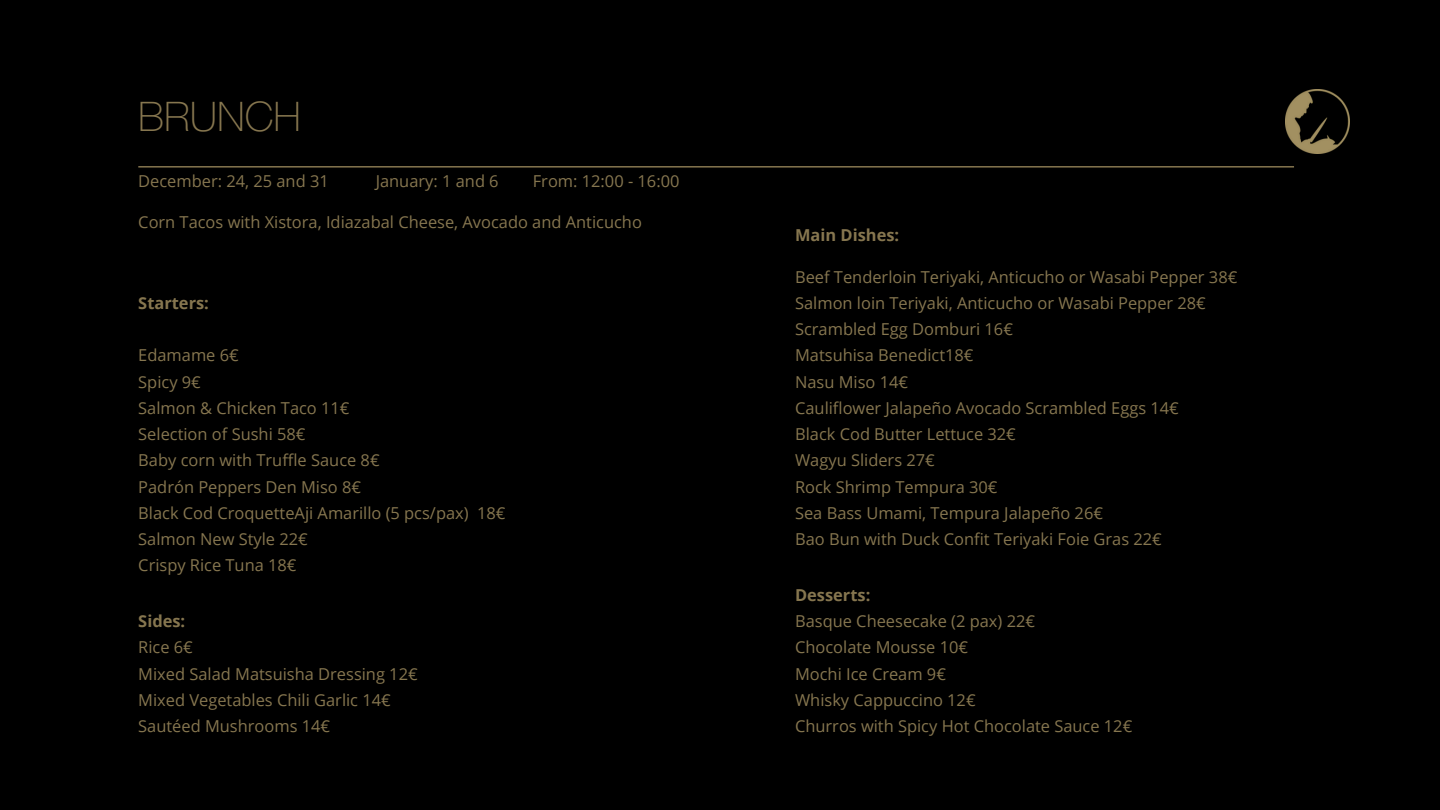
<style>
.page{position:relative;width:1440px;height:810px;background:#000}
.page>*{position:absolute;margin:0;border:0;box-sizing:border-box;transform-origin:0 0}
.t1{font:100 40.8px "Helvetica Neue";color:#86764f}
.t2{font:16.4px "Open Sans";color:#86764f}
.t3{font:700 16.4px "Open Sans";color:#86764f}
</style>
<div class="page">
<hr style="left:138px;top:166px;width:1156px;height:2px;background:#86764f">
<img style="left:1286px;top:90px;width:64px;height:63px">
<p class="t1" style="left:138px;top:102px;width:164px">BRUNCH</p>
<p class="t2" style="left:138px;top:169px;width:192px">December: 24, 25 and 31</p>
<p class="t2" style="left:376px;top:169px;width:124px">January: 1 and 6</p>
<p class="t2" style="left:533px;top:169px;width:148px">From: 12:00 - 16:00</p>
<p class="t2" style="left:138px;top:210px;width:505px">Corn Tacos with Xistora, Idiazabal Cheese, Avocado and Anticucho</p>
<p class="t3" style="left:138px;top:291px;width:72px">Starters:</p>
<p class="t2" style="left:138px;top:344px;width:102px">Edamame 6€</p>
<p class="t2" style="left:138px;top:370px;width:64px">Spicy 9€</p>
<p class="t2" style="left:138px;top:396px;width:213px">Salmon &amp; Chicken Taco 11€</p>
<p class="t2" style="left:138px;top:423px;width:169px">Selection of Sushi 58€</p>
<p class="t2" style="left:138px;top:449px;width:243px">Baby corn with Truffle Sauce 8€</p>
<p class="t2" style="left:138px;top:475px;width:224px">Padrón Peppers Den Miso 8€</p>
<p class="t2" style="left:138px;top:501px;width:369px">Black Cod CroquetteAji Amarillo (5 pcs/pax) 18€</p>
<p class="t2" style="left:138px;top:528px;width:171px">Salmon New Style 22€</p>
<p class="t2" style="left:138px;top:554px;width:160px">Crispy Rice Tuna 18€</p>
<p class="t3" style="left:138px;top:610px;width:48px">Sides:</p>
<p class="t2" style="left:138px;top:636px;width:56px">Rice 6€</p>
<p class="t2" style="left:138px;top:662px;width:281px">Mixed Salad Matsuisha Dressing 12€</p>
<p class="t2" style="left:138px;top:688px;width:254px">Mixed Vegetables Chili Garlic 14€</p>
<p class="t2" style="left:138px;top:715px;width:193px">Sautéed Mushrooms 14€</p>
<p class="t3" style="left:795px;top:224px;width:106px">Main Dishes:</p>
<p class="t2" style="left:795px;top:265px;width:444px">Beef Tenderloin Teriyaki, Anticucho or Wasabi Pepper 38€</p>
<p class="t2" style="left:795px;top:291px;width:412px">Salmon loin Teriyaki, Anticucho or Wasabi Pepper 28€</p>
<p class="t2" style="left:795px;top:318px;width:219px">Scrambled Egg Domburi 16€</p>
<p class="t2" style="left:795px;top:344px;width:180px">Matsuhisa Benedict18€</p>
<p class="t2" style="left:795px;top:370px;width:115px">Nasu Miso 14€</p>
<p class="t2" style="left:795px;top:396px;width:385px">Cauliflower Jalapeño Avocado Scrambled Eggs 14€</p>
<p class="t2" style="left:795px;top:423px;width:222px">Black Cod Butter Lettuce 32€</p>
<p class="t2" style="left:795px;top:449px;width:141px">Wagyu Sliders 27€</p>
<p class="t2" style="left:795px;top:475px;width:204px">Rock Shrimp Tempura 30€</p>
<p class="t2" style="left:795px;top:501px;width:309px">Sea Bass Umami, Tempura Jalapeño 26€</p>
<p class="t2" style="left:795px;top:528px;width:368px">Bao Bun with Duck Confit Teriyaki Foie Gras 22€</p>
<p class="t3" style="left:795px;top:583px;width:77px">Desserts:</p>
<p class="t2" style="left:795px;top:610px;width:242px">Basque Cheesecake (2 pax) 22€</p>
<p class="t2" style="left:795px;top:636px;width:175px">Chocolate Mousse 10€</p>
<p class="t2" style="left:795px;top:662px;width:152px">Mochi Ice Cream 9€</p>
<p class="t2" style="left:795px;top:688px;width:182px">Whisky Cappuccino 12€</p>
<p class="t2" style="left:795px;top:715px;width:339px">Churros with Spicy Hot Chocolate Sauce 12€</p>
</div>
